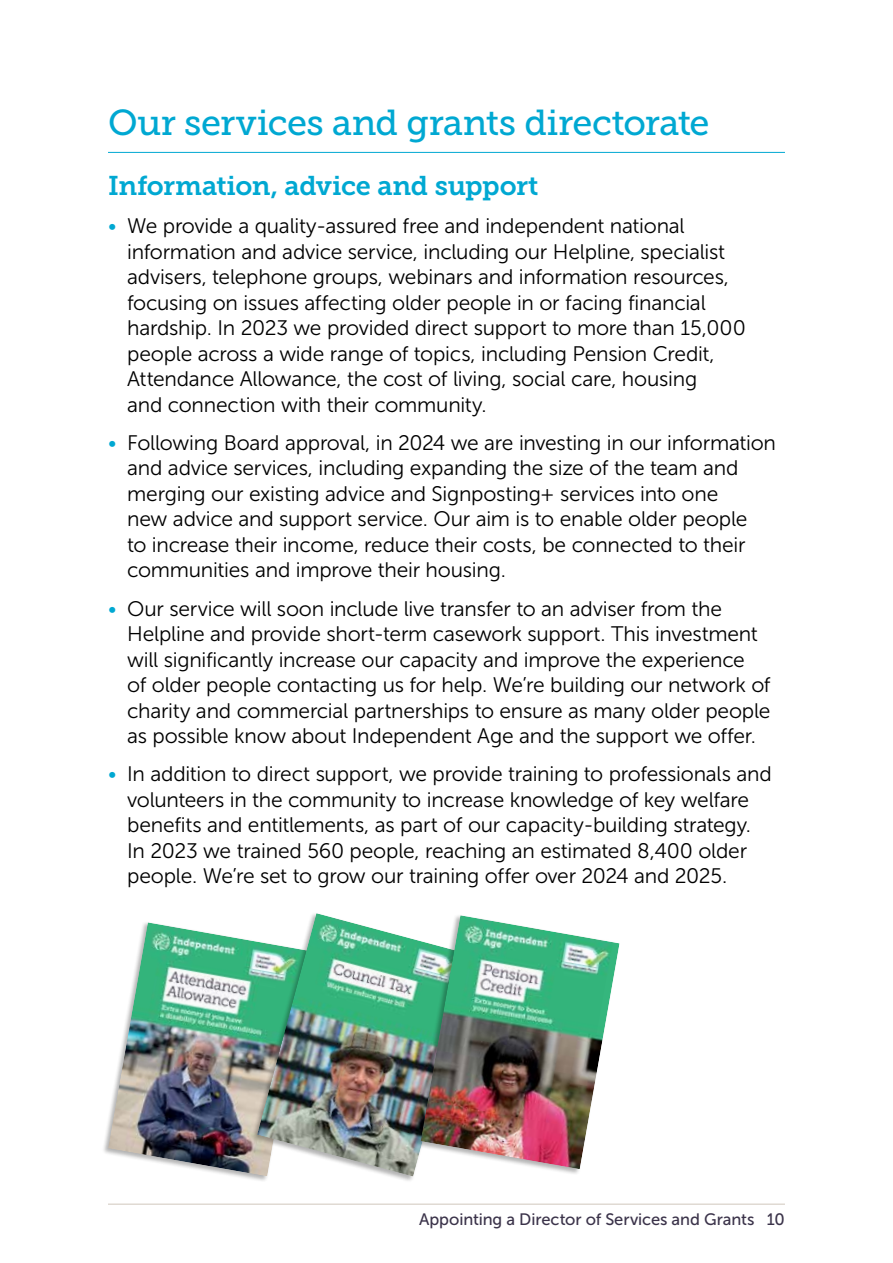
<style>
.page{position:relative;width:893px;height:1263px;background:#fff}
.page>*{position:absolute;margin:0;border:0;box-sizing:border-box;transform-origin:0 0}
.t1{font:36px "Museo Slab 500";letter-spacing:-.015em;color:#00a8d2}
.t2{font:27px "Museo Slab 700";letter-spacing:-.015em;color:#00a8d2}
.P_-_bullets{font:21px/25.5px "Museo Sans 300";letter-spacing:-.01em;color:#000}
.t3{font:16.5px "Museo Sans 500";letter-spacing:-.005em;color:#3b334a}
.s1{color:#00a8d2}
</style>
<div class="page">
<hr style="left:108px;top:1204px;width:677px;height:1px;background:#d0c7bd">
<hr style="left:108px;top:152px;width:677px;height:1px;background:#00a8d2">
<img style="left:108px;top:922px;width:142px;height:254px">
<div style="left:250px;top:912px;width:223px;height:270px;background:#000;opacity:.3"></div>
<img style="left:257px;top:913px;width:215px;height:263px">
<div style="left:414px;top:914px;width:206px;height:261px;background:#000;opacity:.3"></div>
<img style="left:421px;top:915px;width:199px;height:254px">
<h2 class="t1" style="left:108px;top:103px;width:603px">Our services and grants directorate</h2>
<h3 class="t2" style="left:108px;top:170px;width:432px">Information, advice and support</h3>
<p class="P_-_bullets" style="left:127px;top:213px;width:620px;text-indent:-19px"><span class="s1">•</span> We provide a quality-assured free and independent national information and advice service, including our Helpline, specialist advisers, telephone groups, webinars and information resources, focusing on issues affecting older people in or facing financial hardship. In 2023 we provided direct support to more than 15,000 people across a wide range of topics, including Pension Credit, Attendance Allowance, the cost of living, social care, housing<br>and connection with their community.</p>
<p class="P_-_bullets" style="left:127px;top:430px;width:650px;text-indent:-19px"><span class="s1">•</span> Following Board approval, in 2024 we are investing in our information and advice services, including expanding the size of the team and merging our existing advice and Signposting+ services into one<br>new advice and support service. Our aim is to enable older people<br>to increase their income, reduce their costs, be connected to their communities and improve their housing.</p>
<p class="P_-_bullets" style="left:127px;top:596px;width:645px;text-indent:-19px"><span class="s1">•</span> Our service will soon include live transfer to an adviser from the Helpline and provide short-term casework support. This investment will significantly increase our capacity and improve the experience<br>of older people contacting us for help. We’re building our network of charity and commercial partnerships to ensure as many older people as possible know about Independent Age and the support we offer.</p>
<p class="P_-_bullets" style="left:127px;top:761px;width:646px;text-indent:-19px"><span class="s1">•</span> In addition to direct support, we provide training to professionals and volunteers in the community to increase knowledge of key welfare benefits and entitlements, as part of our capacity-building strategy.<br>In 2023 we trained 560 people, reaching an estimated 8,400 older people. We’re set to grow our training offer over 2024 and 2025.</p>
<p class="t3" style="left:419px;top:1210px;width:367px">Appointing a Director of Services and Grants 10</p>
</div>
